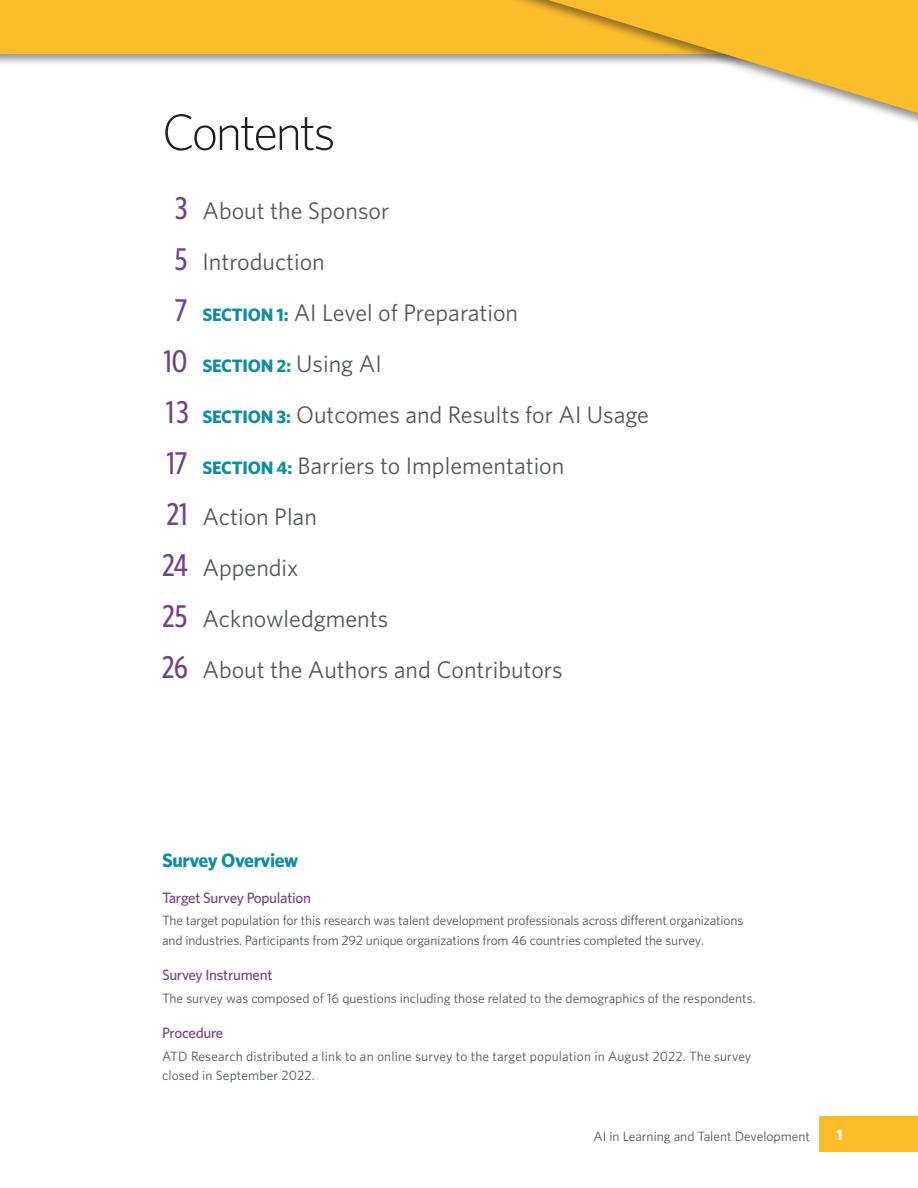
<style>
.page{position:relative;width:918px;height:1188px;background:#fff}
.page>*{position:absolute;margin:0;border:0;box-sizing:border-box;transform-origin:0 0}
.t1{font:300 51px "Whitney HTF";letter-spacing:-.05em;color:#231f20}
.t2{font:24px/51px "Whitney HTF";color:#54565a}
.t3{font:700 19.5px "Whitney HTF";letter-spacing:-.02em;color:#118ba2}
.t4{font:700 18px "Whitney HTF";letter-spacing:-.015em;color:#118ba2}
.t5{font:500 15px "Whitney HTF";letter-spacing:-.02em;color:#714387}
.t6{font:700 15px "Whitney HTF";color:#fff}
.t7{font:13.5px/19.5px "Whitney HTF";letter-spacing:-.01em;color:#54565a}
.t8{font:13.5px/19.5px "Whitney HTF";letter-spacing:.01em;color:#54565a}
.s1{font-weight:500;font-stretch:condensed;font-size:31.5px;color:#714387}
.s2{font-weight:700;font-size:18px;color:#118ba2}
.s3{font-weight:400;font-size:24px;color:#54565a}
</style>
<div class="page">
<div style="left:819px;top:1116px;width:99px;height:36px;background:#fdbc29"></div>
<div style="left:0;top:0;width:918px;height:67px;background:#231f20;opacity:.5"></div>
<div style="left:0;top:0;width:918px;height:54px;background:#fdbc29"></div>
<div style="left:493px;top:0;width:425px;height:128px;background:#231f20;opacity:.5"></div>
<svg style="left:504px;top:0;width:414px;height:117px;fill:#fdbc29"></svg>
<h1 class="t1" style="left:162px;top:103px;width:175px">Contents</h1>
<h2 class="t2" style="left:175px;top:185px;width:345px"><span class="s1">3</span> About the Sponsor<br><span class="s1">5</span> Introduction<br><span class="s1">7</span> <span class="s2">SECTION 1:</span> AI Level of Preparation</h2>
<h3 class="t4" style="left:164px;top:355px;width:220px"><span class="s1">10</span> SECTION 2: <span class="s3">Using AI</span></h3>
<h2 class="t2" style="left:162px;top:389px;width:489px"><span class="s1">1 3</span> <span class="s2">SECTION 3:</span> Outcomes and Results for AI Usage<br><span class="s1">17</span> <span class="s2">SECTION 4:</span> Barriers to Implementation<br><span class="s1">21</span> Action Plan<br><span class="s1">24</span> Appendix<br><span class="s1">25</span> Acknowledgments<br><span class="s1">26</span> About the Authors and Contributors</h2>
<h3 class="t3" style="left:162px;top:849px;width:138px">Survey Overview</h3>
<p class="t5" style="left:162px;top:888px;width:151px">Target Survey Population</p>
<p class="t7" style="left:162px;top:910px;width:583px">The target population for this research was talent development professionals across different organizations and industries. Participants from 292 unique organizations from 46 countries completed the survey.</p>
<p class="t5" style="left:162px;top:966px;width:112px">Survey Instrument</p>
<p class="t7" style="left:162px;top:988px;width:595px">The survey was composed of 16 questions including those related to the demographics of the respondents.</p>
<p class="t5" style="left:162px;top:1024px;width:63px">Procedure</p>
<p class="t8" style="left:162px;top:1046px;width:591px">ATD Research distributed a link to an online survey to the target population in August 2022. The survey closed in September 2022.</p>
<p class="t7" style="left:593px;top:1126px;width:218px">AI in Learning and Talent Development</p>
<p class="t6" style="left:837px;top:1125px;width:8px">1</p>
</div>
